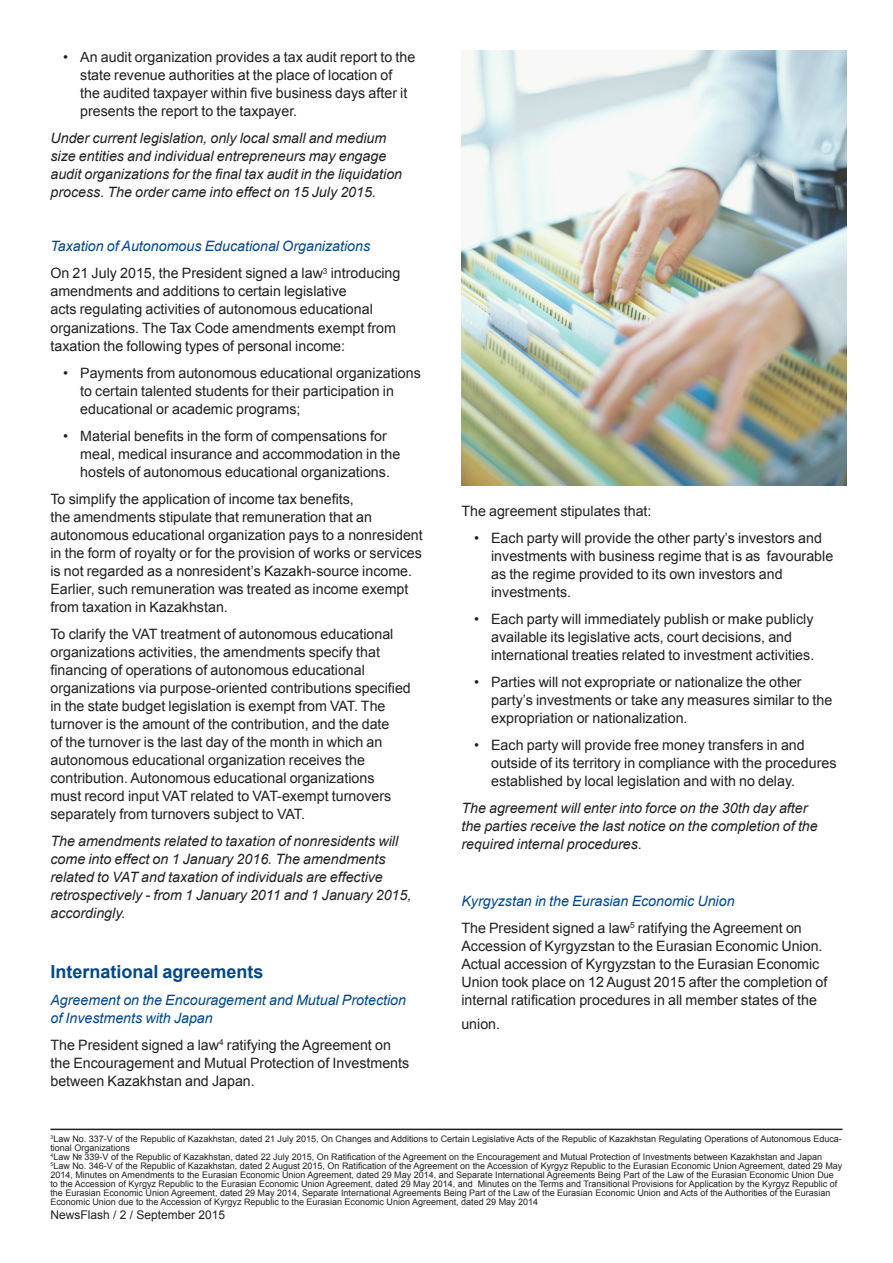
<style>
.page{position:relative;width:893px;height:1263px;background:#fff}
.page>*{position:absolute;margin:0;border:0;box-sizing:border-box;transform-origin:0 0}
.Bodycopy_9_5pt{font:700 18px "Arial";color:#014790}
.Bodycopy_9_5pt-2{font:14.25px/18px "Arial";color:#231f20}
.Bodycopy_9_5pt-3{font:italic 14.25px/18px "Arial";color:#231f20}
.Bodycopy_9_5pt-4{font:italic 14.25px/18px "Arial";color:#014790}
.Folio{font:12px "Arial";color:#231f20}
.t1{font:9px/9px "Arial";color:#231f20}
</style>
<div class="page">
<hr style="left:50px;top:1128px;width:792px;height:2px;background:#231f20">
<img style="left:461px;top:50px;width:386px;height:435px">
<p class="Bodycopy_9_5pt-2" style="left:80px;top:49px;width:337px;text-indent:-17px">• An audit organization provides a tax audit report to the state revenue authorities at the place of location of the audited taxpayer within five business days after it presents the report to the taxpayer.</p>
<p class="Bodycopy_9_5pt-3" style="left:50px;top:130px;width:353px">Under current legislation, only local small and medium size entities and individual entrepreneurs may engage audit organizations for the final tax audit in the liquidation process. The order came into effect on 15 July 2015.</p>
<p class="Bodycopy_9_5pt-4" style="left:50px;top:238px;width:321px">Taxation of Autonomous Educational Organizations</p>
<p class="Bodycopy_9_5pt-2" style="left:50px;top:265px;width:351px">On 21 July 2015, the President signed a law<sup>3</sup> introducing amendments and additions to certain legislative<br>acts regulating activities of autonomous educational organizations. The Tax Code amendments exempt from taxation the following types of personal income:</p>
<p class="Bodycopy_9_5pt-2" style="left:80px;top:364px;width:342px;text-indent:-17px">• Payments from autonomous educational organizations to certain talented students for their participation in educational or academic programs;</p>
<p class="Bodycopy_9_5pt-2" style="left:80px;top:427px;width:322px;text-indent:-17px">• Material benefits in the form of compensations for meal, medical insurance and accommodation in the hostels of autonomous educational organizations.</p>
<p class="Bodycopy_9_5pt-2" style="left:50px;top:490px;width:374px">To simplify the application of income tax benefits,<br>the amendments stipulate that remuneration that an autonomous educational organization pays to a nonresident in the form of royalty or for the provision of works or services is not regarded as a nonresident’s Kazakh-source income.<br>Earlier, such remuneration was treated as income exempt from taxation in Kazakhstan.</p>
<p class="Bodycopy_9_5pt-2" style="left:50px;top:625px;width:362px">To clarify the VAT treatment of autonomous educational organizations activities, the amendments specify that financing of operations of autonomous educational organizations via purpose-oriented contributions specified in the state budget legislation is exempt from VAT. The turnover is the amount of the contribution, and the date<br>of the turnover is the last day of the month in which an autonomous educational organization receives the contribution. Autonomous educational organizations<br>must record input VAT related to VAT-exempt turnovers separately from turnovers subject to VAT.</p>
<p class="Bodycopy_9_5pt-3" style="left:50px;top:832px;width:362px">The amendments related to taxation of nonresidents will come into effect on 1 January 2016. The amendments related to VAT and taxation of individuals are effective retrospectively - from 1 January 2011 and 1 January 2015, accordingly.</p>
<p class="Bodycopy_9_5pt" style="left:50px;top:959px;width:215px">International agreements</p>
<p class="Bodycopy_9_5pt-4" style="left:50px;top:991px;width:357px">Agreement on the Encouragement and Mutual Protection of Investments with Japan</p>
<p class="Bodycopy_9_5pt-2" style="left:50px;top:1036px;width:360px">The President signed a law<sup>4</sup> ratifying the Agreement on the Encouragement and Mutual Protection of Investments between Kazakhstan and Japan.</p>
<p class="Bodycopy_9_5pt-2" style="left:461px;top:502px;width:192px">The agreement stipulates that:</p>
<p class="Bodycopy_9_5pt-2" style="left:491px;top:529px;width:344px;text-indent:-17px">• Each party will provide the other party’s investors and investments with business regime that is as favourable as the regime provided to its own investors and investments.</p>
<p class="Bodycopy_9_5pt-2" style="left:491px;top:610px;width:325px;text-indent:-17px">• Each party will immediately publish or make publicly available its legislative acts, court decisions, and international treaties related to investment activities.</p>
<p class="Bodycopy_9_5pt-2" style="left:491px;top:673px;width:343px;text-indent:-17px">• Parties will not expropriate or nationalize the other party’s investments or take any measures similar to the expropriation or nationalization.</p>
<p class="Bodycopy_9_5pt-2" style="left:491px;top:736px;width:347px;text-indent:-17px">• Each party will provide free money transfers in and outside of its territory in compliance with the procedures established by local legislation and with no delay.</p>
<p class="Bodycopy_9_5pt-3" style="left:461px;top:799px;width:358px">The agreement will enter into force on the 30th day after the parties receive the last notice on the completion of the required internal procedures.</p>
<p class="Bodycopy_9_5pt-4" style="left:461px;top:892px;width:275px">Kyrgyzstan in the Eurasian Economic Union</p>
<p class="Bodycopy_9_5pt-2" style="left:461px;top:919px;width:368px">The President signed a law<sup>5</sup> ratifying the Agreement on Accession of Kyrgyzstan to the Eurasian Economic Union.<br>Actual accession of Kyrgyzstan to the Eurasian Economic Union took place on 12 August 2015 after the completion of internal ratification procedures in all member states of the</p>
<p class="Bodycopy_9_5pt-2" style="left:461px;top:1015px;width:40px">union.</p>
<p class="t1" style="left:50px;top:1134px;width:793px"><sup>3</sup>Law No. 337-V of the Republic of Kazakhstan, dated 21 July 2015, On Changes and Additions to Certain Legislative Acts of the Republic of Kazakhstan Regulating Operations of Autonomous Educa&shy;tional Organizations</p>
<p class="t1" style="left:50px;top:1152px;width:773px"><sup>4</sup>Law № 339-V of the Republic of Kazakhstan, dated 22 July 2015, On Ratification of the Agreement on the Encouragement and Mutual Protection of Investments between Kazakhstan and Japan</p>
<p class="t1" style="left:50px;top:1161px;width:793px"><sup>5</sup>Law No. 346-V of the Republic of Kazakhstan, dated 2 August 2015, On Ratification of the Agreement on the Accession of Kyrgyz Republic to the Eurasian Economic Union Agreement, dated 29 May 2014, Minutes on Amendments to the Eurasian Economic Union Agreement, dated 29 May 2014, and Separate International Agreements Being Part of the Law of the Eurasian Economic Union Due to the Accession of Kyrgyz Republic to the Eurasian Economic Union Agreement, dated 29 May 2014, and Minutes on the Terms and Transitional Provisions for Application by the Kyrgyz Republic of the Eurasian Economic Union Agreement, dated 29 May 2014, Separate International Agreements Being Part of the Law of the Eurasian Economic Union and Acts of the Authorities of the Eurasian Economic Union due to the Accession of Kyrgyz Republic to the Eurasian Economic Union Agreement, dated 29 May 2014</p>
<p class="Folio" style="left:50px;top:1207px;width:176px">NewsFlash / 2 / September 2015</p>
</div>
